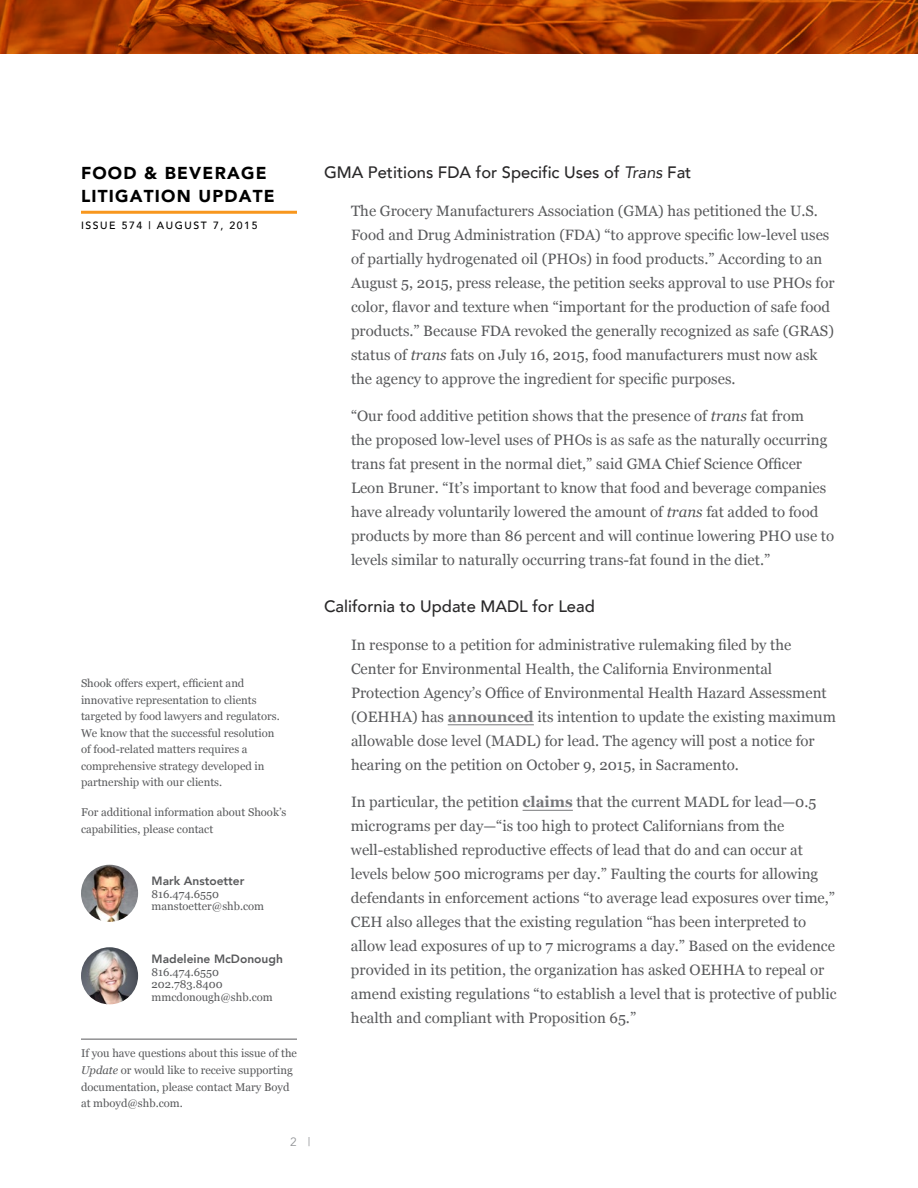
<style>
.page{position:relative;width:918px;height:1188px;background:#fff}
.page>*{position:absolute;margin:0;border:0;box-sizing:border-box;transform-origin:0 0}
.t1{font:900 17.25px/22.5px "Avenir";letter-spacing:.07em;color:#000}
.t2{font:500 16.5px "Avenir";color:#292829}
.t3{font:15px/24px "Georgia";color:#58595b}
.t4{font:800 12px "Avenir";color:#58595b}
.t5{font:12px "Avenir";color:#939598}
.t6{font:11.25px/16.5px "Georgia";color:#58595b}
.t7{font:500 10.5px "Avenir";letter-spacing:.15em;color:#000}
.s1{font-style:italic}
.s2{font-weight:400;font-style:italic}
.s3{font-weight:700;color:#77787b}
</style>
<div class="page">
<hr style="left:81px;top:211px;width:216px;height:3px;background:#f8971d">
<svg style="left:0;top:0;width:918px;height:54px;background:#a83c02"></svg>
<hr style="left:448px;top:724px;width:86px;height:1px;background:#77787b">
<hr style="left:523px;top:810px;width:50px;height:1px;background:#77787b">
<hr style="left:81px;top:1039px;width:216px;height:1px;background:#58595b">
<img style="left:81px;top:865px;width:57px;height:57px;border-radius:29px">
<img style="left:81px;top:947px;width:57px;height:57px;border-radius:29px">
<p class="t1" style="left:81px;top:162px;width:195px">FOOD &amp; BEVERAGE<br>LITIGATION UPDATE</p>
<p class="t7" style="left:81px;top:216px;width:178px">ISSUE 574 | AUGUST 7, 2015</p>
<p class="t6" style="left:81px;top:675px;width:200px">Shook offers expert, efficient and innovative representation to clients targeted by food lawyers and regulators.<br>We know that the successful resolution of food-related matters requires a comprehensive strategy developed in partnership with our clients.</p>
<p class="t6" style="left:81px;top:804px;width:207px">For additional information about Shook’s capabilities, please contact</p>
<p class="t4" style="left:152px;top:871px;width:94px">Mark Anstoetter</p>
<p class="t6" style="left:152px;top:888px;width:114px;line-height:12.8px">816.474.6550 manstoetter@shb.com</p>
<p class="t4" style="left:152px;top:949px;width:133px">Madeleine McDonough</p>
<p class="t6" style="left:152px;top:966px;width:123px;line-height:12.8px">816.474.6550<br>202.783.8400 mmcdonough@shb.com</p>
<p class="t6" style="left:81px;top:1046px;width:217px">If you have questions about this issue of the <span class="s1">Update</span> or would like to receive supporting documentation, please contact Mary Boyd at mboyd@shb.com.</p>
<p class="t5" style="left:290px;top:1135px;width:22px">2 |</p>
<p class="t2" style="left:324px;top:158px;width:369px">GMA Petitions FDA for Specific Uses of <span class="s2">Trans</span> Fat</p>
<p class="t3" style="left:351px;top:199px;width:485px">The Grocery Manufacturers Association (GMA) has petitioned the U.S.<br>Food and Drug Administration (FDA) “to approve specific low-level uses of partially hydrogenated oil (PHOs) in food products.” According to an August 5, 2015, press release, the petition seeks approval to use PHOs for color, flavor and texture when “important for the production of safe food products.” Because FDA revoked the generally recognized as safe (GRAS) status of <span class="s1">trans</span> fats on July 16, 2015, food manufacturers must now ask the agency to approve the ingredient for specific purposes.</p>
<p class="t3" style="left:351px;top:405px;width:485px">“Our food additive petition shows that the presence of <span class="s1">trans</span> fat from<br>the proposed low-level uses of PHOs is as safe as the naturally occurring trans fat present in the normal diet,” said GMA Chief Science Officer Leon Bruner. “It’s important to know that food and beverage companies have already voluntarily lowered the amount of <span class="s1">trans</span> fat added to food products by more than 86 percent and will continue lowering PHO use to levels similar to naturally occurring trans-fat found in the diet.”</p>
<p class="t2" style="left:324px;top:592px;width:272px">California to Update MADL for Lead</p>
<p class="t3" style="left:351px;top:633px;width:487px">In response to a petition for administrative rulemaking filed by the Center for Environmental Health, the California Environmental Protection Agency’s Office of Environmental Health Hazard Assessment (OEHHA) has <span class="s3">announced</span> its intention to update the existing maximum allowable dose level (MADL) for lead. The agency will post a notice for hearing on the petition on October 9, 2015, in Sacramento.</p>
<p class="t3" style="left:351px;top:790px;width:487px">In particular, the petition <span class="s3">claims</span> that the current MADL for lead—0.5 micrograms per day—“is too high to protect Californians from the well-established reproductive effects of lead that do and can occur at levels below 500 micrograms per day.” Faulting the courts for allowing defendants in enforcement actions “to average lead exposures over time,” CEH also alleges that the existing regulation “has been interpreted to allow lead exposures of up to 7 micrograms a day.” Based on the evidence provided in its petition, the organization has asked OEHHA to repeal or amend existing regulations “to establish a level that is protective of public health and compliant with Proposition 65.”</p>
</div>
